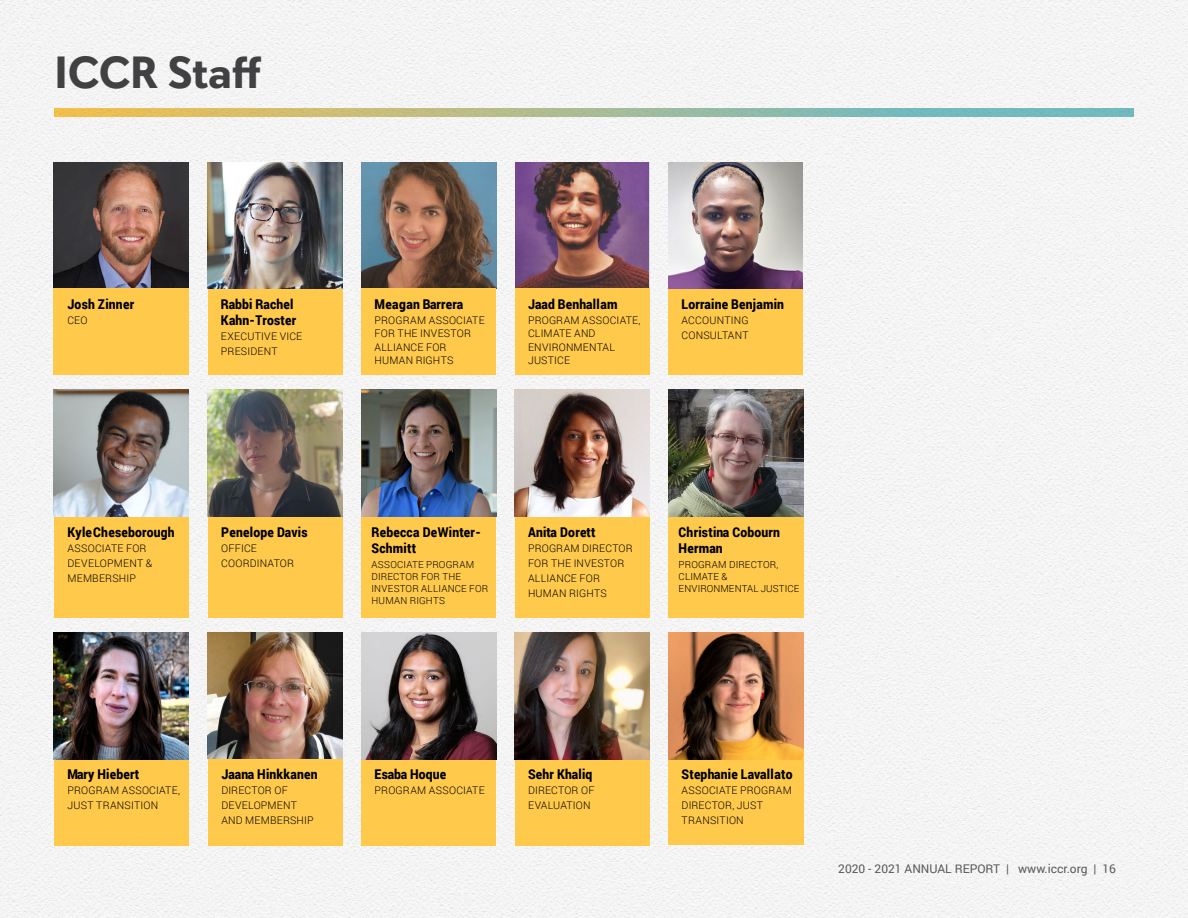
<style>
.page{position:relative;width:1188px;height:918px;background:#f5f5f5}
.page>*{position:absolute;margin:0;border:0;box-sizing:border-box;transform-origin:0 0}
.t1{font:700 45px "Davis Sans";letter-spacing:-.01em;color:#414042}
.t2{font:900 13.5px/16.5px "Roboto";letter-spacing:.02em;color:#000;scale:.9 1}
.t3{font:12px "Roboto";color:#58595b}
.t4{font:300 10.5px/15px "Roboto";letter-spacing:.02em;color:#000}
.t5{font:300 9.75px/12px "Roboto";letter-spacing:.02em;color:#000}
</style>
<div class="page">
<div style="left:668px;top:759px;width:135px;height:86px;background:#ffc94b"></div>
<img style="left:668px;top:633px;width:135px;height:126px">
<div style="left:208px;top:289px;width:135px;height:86px;background:#ffc94b"></div>
<img style="left:208px;top:162px;width:134px;height:127px">
<div style="left:208px;top:516px;width:135px;height:102px;background:#ffc94b"></div>
<img style="left:208px;top:390px;width:135px;height:126px">
<div style="left:515px;top:516px;width:135px;height:102px;background:#ffc94b"></div>
<img style="left:515px;top:390px;width:135px;height:126px">
<div style="left:668px;top:289px;width:135px;height:86px;background:#ffc94b"></div>
<img style="left:668px;top:162px;width:135px;height:127px">
<div style="left:361px;top:759px;width:135px;height:87px;background:#ffc94b"></div>
<img style="left:361px;top:633px;width:135px;height:126px">
<div style="left:208px;top:759px;width:135px;height:87px;background:#ffc94b"></div>
<img style="left:208px;top:633px;width:135px;height:126px">
<div style="left:54px;top:759px;width:135px;height:87px;background:#ffc94b"></div>
<img style="left:54px;top:633px;width:135px;height:126px">
<div style="left:54px;top:516px;width:135px;height:102px;background:#ffc94b"></div>
<img style="left:54px;top:390px;width:135px;height:126px">
<div style="left:361px;top:516px;width:135px;height:102px;background:#ffc94b"></div>
<img style="left:361px;top:390px;width:135px;height:126px">
<div style="left:668px;top:516px;width:135px;height:102px;background:#ffc94b"></div>
<img style="left:668px;top:390px;width:135px;height:126px">
<img style="left:54px;top:162px;width:135px;height:127px">
<div style="left:54px;top:289px;width:135px;height:86px;background:#ffc94b"></div>
<img style="left:361px;top:162px;width:135px;height:127px">
<div style="left:361px;top:289px;width:135px;height:86px;background:#ffc94b"></div>
<svg style="left:515px;top:162px;width:135px;height:127px"></svg>
<img style="left:516px;top:162px;width:132px;height:127px">
<div style="left:515px;top:289px;width:135px;height:86px;background:#ffc94b"></div>
<svg style="left:54px;top:108px;width:1080px;height:8px"></svg>
<div style="left:515px;top:759px;width:135px;height:87px;background:#ffc94b"></div>
<img style="left:515px;top:633px;width:135px;height:126px">
<h1 class="t1" style="left:54px;top:45px;width:209px">ICCR Staff</h1>
<p class="t2" style="left:67px;top:295px;width:76px">Josh Zinner</p>
<p class="t4" style="left:67px;top:312px;width:22px">CEO</p>
<p class="t2" style="left:221px;top:295px;width:85px">Rabbi Rachel<br>Kahn-Troster</p>
<p class="t4" style="left:221px;top:329px;width:83px">EXECUTIVE VICE<br>PRESIDENT</p>
<p class="t2" style="left:375px;top:295px;width:100px">Meagan Barrera</p>
<p class="t4" style="left:375px;top:313px;width:112px;line-height:13.5px">PROGRAM ASSOCIATE<br>FOR THE INVESTOR<br>ALLIANCE FOR<br>HUMAN RIGHTS</p>
<p class="t2" style="left:528px;top:295px;width:101px">Jaad Benhallam</p>
<p class="t4" style="left:528px;top:313px;width:114px;line-height:13.5px">PROGRAM ASSOCIATE,<br>CLIMATE AND<br>ENVIRONMENTAL<br>JUSTICE</p>
<p class="t2" style="left:682px;top:295px;width:115px">Lorraine Benjamin</p>
<p class="t4" style="left:682px;top:312px;width:69px">ACCOUNTING<br>CONSULTANT</p>
<p class="t2" style="left:68px;top:523px;width:121px">Kyle Cheseborough</p>
<p class="t4" style="left:68px;top:540px;width:86px">ASSOCIATE FOR<br>DEVELOPMENT &amp;<br>MEMBERSHIP</p>
<p class="t2" style="left:221px;top:523px;width:98px">Penelope Davis</p>
<p class="t4" style="left:221px;top:540px;width:74px">OFFICE<br>COORDINATOR</p>
<p class="t2" style="left:372px;top:523px;width:123px">Rebecca DeWinter-<br>Schmitt</p>
<p class="t5" style="left:372px;top:558px;width:118px">ASSOCIATE PROGRAM<br>DIRECTOR FOR THE<br>INVESTOR ALLIANCE FOR<br>HUMAN RIGHTS</p>
<p class="t2" style="left:528px;top:523px;width:77px">Anita Dorett</p>
<p class="t4" style="left:528px;top:540px;width:106px">PROGRAM DIRECTOR<br>FOR THE INVESTOR<br>ALLIANCE FOR<br>HUMAN RIGHTS</p>
<p class="t2" style="left:679px;top:523px;width:114px">Christina Cobourn<br>Herman</p>
<p class="t5" style="left:679px;top:558px;width:122px">PROGRAM DIRECTOR,<br>CLIMATE &amp;<br>ENVIRONMENTAL JUSTICE</p>
<p class="t2" style="left:68px;top:766px;width:81px">Mary Hiebert</p>
<p class="t4" style="left:68px;top:783px;width:114px">PROGRAM ASSOCIATE,<br>JUST TRANSITION</p>
<p class="t2" style="left:221px;top:766px;width:108px">Jaana Hinkkanen</p>
<p class="t4" style="left:221px;top:783px;width:94px">DIRECTOR OF<br>DEVELOPMENT<br>AND MEMBERSHIP</p>
<p class="t2" style="left:375px;top:766px;width:81px">Esaba Hoque</p>
<p class="t4" style="left:375px;top:783px;width:112px">PROGRAM ASSOCIATE</p>
<p class="t2" style="left:528px;top:766px;width:73px">Sehr Khaliq</p>
<p class="t4" style="left:528px;top:783px;width:68px">DIRECTOR OF<br>EVALUATION</p>
<p class="t2" style="left:682px;top:765px;width:125px">Stephanie Lavallato</p>
<p class="t4" style="left:682px;top:782px;width:112px">ASSOCIATE PROGRAM<br>DIRECTOR, JUST<br>TRANSITION</p>
<p class="t3" style="left:838px;top:860px;width:279px">2020 - 2021 ANNUAL REPORT | www.iccr.org | 16</p>
</div>
